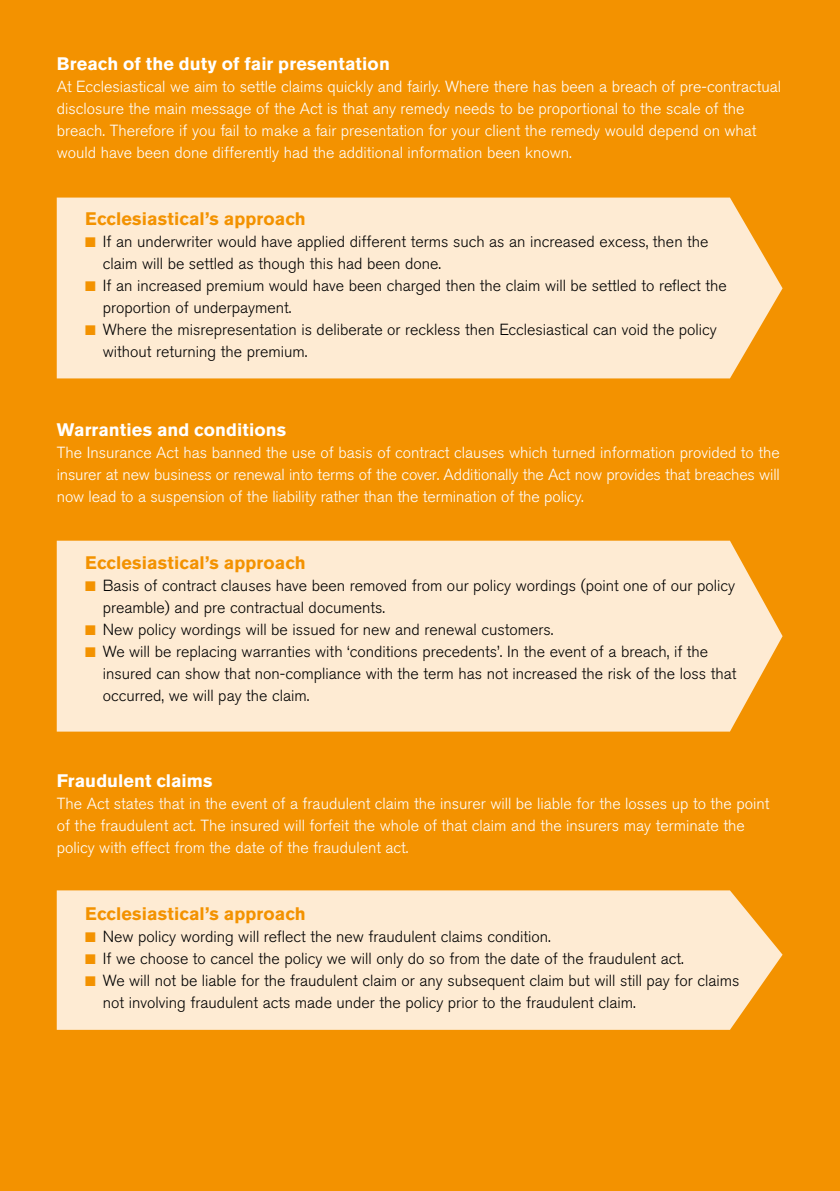
<style>
.page{position:relative;width:840px;height:1191px;background:#fff}
.page>*{position:absolute;margin:0;border:0;box-sizing:border-box;transform-origin:0 0}
.t1{font:700 18px "Akzidenz Grotesk BE";letter-spacing:.005em;color:#fff}
.t2{font:700 18px "Akzidenz Grotesk BE";letter-spacing:.01em;color:#f39200}
.t3{font:300 16px/22px "Akzidenz Grotesk BQ";color:#000}
.t4{font:300 16px/22px "Akzidenz Grotesk BQ";color:#fff}
.s1{color:#f39200}
</style>
<div class="page">
<div style="left:0;top:0;width:839px;height:1191px;background:#f39200"></div>
<div style="left:57px;top:197px;width:725px;height:181px;background:#feebd3"></div>
<div style="left:57px;top:540px;width:725px;height:191px;background:#feebd3"></div>
<div style="left:57px;top:890px;width:725px;height:139px;background:#feebd3"></div>
<p class="t1" style="left:57px;top:54px;width:334px">Breach of the duty of fair presentation</p>
<p class="t4" style="left:57px;top:76px;width:725px">At Ecclesiastical we aim to settle claims quickly and fairly. Where there has been a breach of pre-contractual disclosure the main message of the Act is that any remedy needs to be proportional to the scale of the breach. Therefore if you fail to make a fair presentation for your client the remedy would depend on what would have been done differently had the additional information been known.</p>
<p class="t2" style="left:85px;top:208px;width:222px">Ecclesiastical’s approach</p>
<p class="t3" style="left:103px;top:231px;width:607px;text-indent:-18px"><span class="s1">■</span> If an underwriter would have applied different terms such as an increased excess, then the claim will be settled as though this had been done.</p>
<p class="t3" style="left:103px;top:275px;width:625px;text-indent:-18px"><span class="s1">■</span> If an increased premium would have been charged then the claim will be settled to reflect the proportion of underpayment.</p>
<p class="t3" style="left:103px;top:319px;width:615px;text-indent:-18px"><span class="s1">■</span> Where the misrepresentation is deliberate or reckless then Ecclesiastical can void the policy without returning the premium.</p>
<p class="t1" style="left:57px;top:419px;width:231px">Warranties and conditions</p>
<p class="t4" style="left:57px;top:441px;width:724px;text-align:justify">The Insurance Act has banned the use of basis of contract clauses which turned information provided to the insurer at new business or renewal into terms of the cover. Additionally the Act now provides that breaches will now lead to a suspension of the liability rather than the termination of the policy.</p>
<p class="t2" style="left:85px;top:552px;width:222px">Ecclesiastical’s approach</p>
<p class="t3" style="left:103px;top:574px;width:633px;text-indent:-18px"><span class="s1">■</span> Basis of contract clauses have been removed from our policy wordings (point one of our policy preamble) and pre contractual documents.</p>
<p class="t3" style="left:85px;top:618px;width:469px"><span class="s1">■</span> New policy wordings will be issued for new and renewal customers.</p>
<p class="t3" style="left:103px;top:640px;width:634px;text-indent:-18px"><span class="s1">■</span> We will be replacing warranties with ‘conditions precedents’. In the event of a breach, if the insured can show that non-compliance with the term has not increased the risk of the loss that occurred, we will pay the claim.</p>
<p class="t1" style="left:57px;top:770px;width:157px">Fraudulent claims</p>
<p class="t4" style="left:57px;top:793px;width:714px">The Act states that in the event of a fraudulent claim the insurer will be liable for the losses up to the point of the fraudulent act. The insured will forfeit the whole of that claim and the insurers may terminate the policy with effect from the date of the fraudulent act.</p>
<p class="t2" style="left:85px;top:903px;width:222px">Ecclesiastical’s approach</p>
<p class="t3" style="left:85px;top:926px;width:467px"><span class="s1">■</span> New policy wording will reflect the new fraudulent claims condition.</p>
<p class="t3" style="left:85px;top:948px;width:599px"><span class="s1">■</span> If we choose to cancel the policy we will only do so from the date of the fraudulent act.</p>
<p class="t3" style="left:103px;top:970px;width:637px;text-indent:-18px"><span class="s1">■</span> We will not be liable for the fraudulent claim or any subsequent claim but will still pay for claims not involving fraudulent acts made under the policy prior to the fraudulent claim.</p>
</div>
